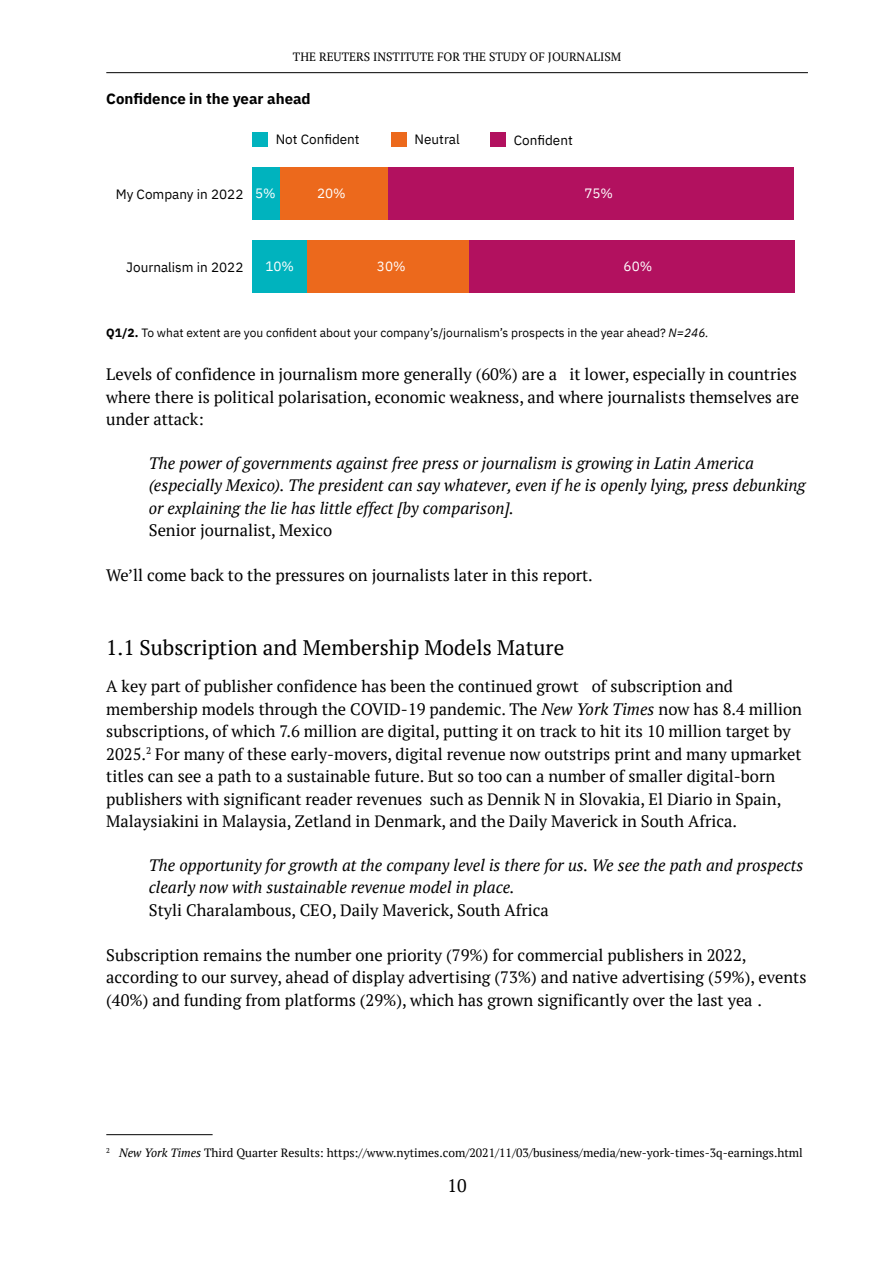
<style>
.page{position:relative;width:893px;height:1263px;background:#fff}
.page>*{position:absolute;margin:0;border:0;box-sizing:border-box;transform-origin:0 0}
.RISJ_Heading_2__14pt{font:21px "PT Serif";color:#000}
.t1{font:18px "PT Serif";color:#000}
.RISJ_Body_text_no_in{font:16.5px/22.5px "PT Serif";color:#000}
.RISJ_Quotation{font:italic 16.5px/22.5px "PT Serif";color:#000}
.RISJ_Figure_or_table{font:700 15px "IBM Plex Sans";color:#000}
.t2{font:13.5px "IBM Plex Sans";color:#000}
.t3{font:13.5px "IBM Plex Sans";color:#fff}
.RISJ_Footnote{font:12px "PT Serif";color:#000}
.RISJ_Figure_Table_so{font:12px "IBM Plex Sans";color:#000}
.s1{color:#fff}
.s2{font-weight:700}
.s3{font-style:italic}
.s4{font-style:normal}
</style>
<div class="page">
<hr style="left:106px;top:72px;width:702px;height:1px;background:#000">
<div style="left:490px;top:133px;width:15px;height:14px;background:#b2115f"></div>
<div style="left:388px;top:167px;width:406px;height:53px;background:#b2115f"></div>
<div style="left:469px;top:240px;width:325px;height:53px;background:#b2115f"></div>
<div style="left:391px;top:132px;width:15px;height:15px;background:#ec691c"></div>
<div style="left:279px;top:167px;width:109px;height:53px;background:#ec691c"></div>
<div style="left:306px;top:240px;width:163px;height:53px;background:#ec691c"></div>
<div style="left:252px;top:132px;width:15px;height:14px;background:#00b3be"></div>
<div style="left:252px;top:167px;width:27px;height:53px;background:#00b3be"></div>
<div style="left:252px;top:240px;width:54px;height:53px;background:#00b3be"></div>
<hr style="left:106px;top:1134px;width:107px;height:1px;background:#000">
<p class="RISJ_Footnote" style="left:293px;top:49px;width:330px">THE REUTERS INSTITUTE FOR THE STUDY OF JOURNALISM</p>
<p class="RISJ_Figure_or_table" style="left:106px;top:87px;width:206px">Confidence in the year ahead</p>
<p class="t2" style="left:276px;top:129px;width:85px">Not Confident</p>
<p class="t2" style="left:415px;top:129px;width:47px">Neutral</p>
<p class="t2" style="left:514px;top:130px;width:60px">Confident</p>
<p class="t2" style="left:116px;top:183px;width:162px">My Company in 2022 <span class="s1">5%</span></p>
<p class="t3" style="left:317px;top:183px;width:30px">20%</p>
<p class="t3" style="left:584px;top:183px;width:30px">75%</p>
<p class="t2" style="left:126px;top:257px;width:119px">Journalism in 2022</p>
<p class="t3" style="left:265px;top:256px;width:30px">10%</p>
<p class="t3" style="left:377px;top:256px;width:30px">30%</p>
<p class="t3" style="left:624px;top:256px;width:30px">60%</p>
<p class="RISJ_Figure_Table_so" style="left:106px;top:323px;width:604px"><span class="s2">Q1/2.</span> To what extent are you confident about your company’s/journalism’s prospects in the year ahead? <span class="s3">N=246.</span></p>
<p class="RISJ_Body_text_no_in" style="left:106px;top:363px;width:694px">Levels of confidence in journalism more generally (60%) are a it lower, especially in countries where there is political polarisation, economic weakness, and where journalists themselves are under attack:</p>
<p class="RISJ_Quotation" style="left:149px;top:451px;width:658px">The power of governments against free press or journalism is growing in Latin America (especially Mexico). The president can say whatever, even if he is openly lying, press debunking or explaining the lie has little effect [by comparison].<br><span class="s4">Senior journalist, Mexico</span></p>
<p class="RISJ_Body_text_no_in" style="left:106px;top:564px;width:488px">We’ll come back to the pressures on journalists later in this report.</p>
<p class="RISJ_Heading_2__14pt" style="left:106px;top:634px;width:459px">1.1 Subscription and Membership Models Mature</p>
<p class="RISJ_Body_text_no_in" style="left:106px;top:675px;width:697px">A key part of publisher confidence has been the continued growt of subscription and membership models through the COVID-19 pandemic. The <span class="s3">New York Times</span> now has 8.4 million subscriptions, of which 7.6 million are digital, putting it on track to hit its 10 million target by 2025.<sup>2</sup> For many of these early-movers, digital revenue now outstrips print and many upmarket titles can see a path to a sustainable future. But so too can a number of smaller digital-born publishers with significant reader revenues such as Dennik N in Slovakia, El Diario in Spain, Malaysiakini in Malaysia, Zetland in Denmark, and the Daily Maverick in South Africa.</p>
<p class="RISJ_Quotation" style="left:149px;top:853px;width:656px">The opportunity for growth at the company level is there for us. We see the path and prospects clearly now with sustainable revenue model in place.<br><span class="s4">Styli Charalambous, CEO, Daily Maverick, South Africa</span></p>
<p class="RISJ_Body_text_no_in" style="left:106px;top:943px;width:702px">Subscription remains the number one priority (79%) for commercial publishers in 2022, according to our survey, ahead of display advertising (73%) and native advertising (59%), events (40%) and funding from platforms (29%), which has grown significantly over the last yea .</p>
<p class="RISJ_Footnote" style="left:106px;top:1145px;width:698px"><sup>2</sup> <span class="s3">New York Times</span> Third Quarter Results: https://www.nytimes.com/2021/11/03/business/media/new-york-times-3q-earnings.html</p>
<p class="t1" style="left:447px;top:1174px;width:21px">10</p>
</div>
